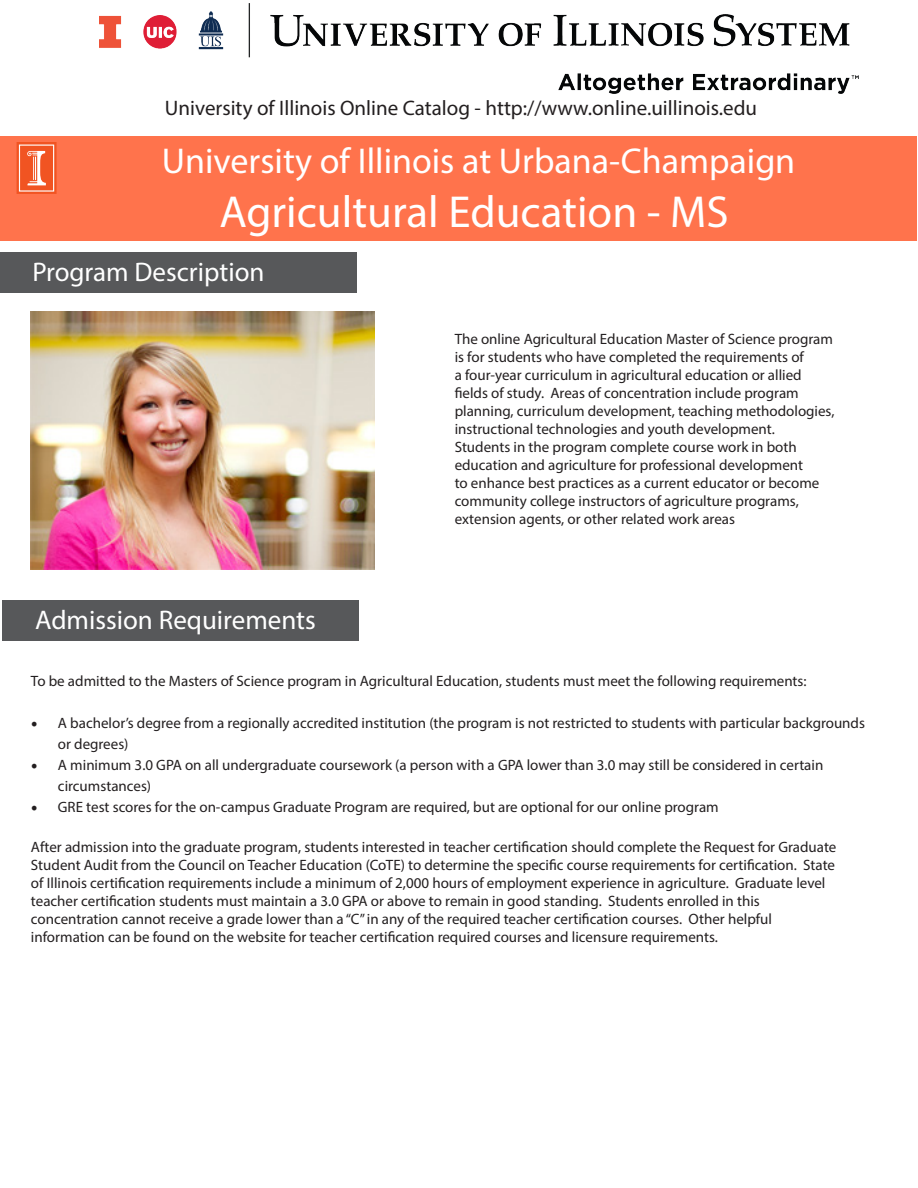
<style>
.page{position:relative;width:918px;height:1188px;background:#fff}
.page>*{position:absolute;margin:0;border:0;box-sizing:border-box;transform-origin:0 0}
.t1{font:45px "Myriad Pro";color:#fff}
.t2{font:36px "Myriad Pro";color:#fff}
.t3{font:27px "Myriad Pro";color:#fff}
.t4{font:21px "Myriad Pro";color:#231f20}
.t5{font:15px/18px "Myriad Pro";color:#231f20}
.s1{font-family:"Minion Pro";font-size:18px}
</style>
<div class="page">
<div style="left:0;top:136px;width:916px;height:105px;background:#ff734c"></div>
<div style="left:0;top:252px;width:356px;height:41px;background:#57585a"></div>
<div style="left:2px;top:600px;width:356px;height:41px;background:#57585a"></div>
<div style="left:17px;top:142px;width:40px;height:52px;border:4px solid #f15422"></div>
<div style="left:19px;top:145px;width:35px;height:47px;background:#f15422;border:1px solid #fff"></div>
<svg style="left:27px;top:151px;width:19px;height:34px"></svg>
<img style="left:30px;top:311px;width:345px;height:258px">
<img style="left:99px;top:3px;width:759px;height:90px">
<p class="t4" style="left:165px;top:95px;width:594px">University of Illinois Online Catalog - http://www.online.uillinois.edu</p>
<p class="t2" style="left:162px;top:139px;width:635px">University of Illinois at Urbana-Champaign</p>
<p class="t1" style="left:220px;top:185px;width:511px">Agricultural Education - MS</p>
<p class="t3" style="left:32px;top:255px;width:234px">Program Description</p>
<p class="t3" style="left:35px;top:604px;width:282px">Admission Requirements</p>
<p class="t5" style="left:455px;top:330px;width:381px">The online Agricultural Education Master of Science program is for students who have completed the requirements of<br>a four-year curriculum in agricultural education or allied fields of study. Areas of concentration include program planning, curriculum development, teaching methodologies, instructional technologies and youth development.<br>Students in the program complete course work in both education and agriculture for professional development<br>to enhance best practices as a current educator or become community college instructors of agriculture programs, extension agents, or other related work areas</p>
<p class="t5" style="left:31px;top:672px;width:777px">To be admitted to the Masters of Science program in Agricultural Education, students must meet the following requirements:</p>
<p class="t5" style="left:58px;top:712px;width:809px;line-height:21px;text-indent:-27px"><span class="s1">•</span> A bachelor’s degree from a regionally accredited institution (the program is not restricted to students with particular backgrounds or degrees)</p>
<p class="t5" style="left:58px;top:754px;width:767px;line-height:21px;text-indent:-27px"><span class="s1">•</span> A minimum 3.0 GPA on all undergraduate coursework (a person with a GPA lower than 3.0 may still be considered in certain circumstances)</p>
<p class="t5" style="left:31px;top:798px;width:689px"><span class="s1">•</span> GRE test scores for the on-campus Graduate Program are required, but are optional for our online program</p>
<p class="t5" style="left:31px;top:838px;width:807px">After admission into the graduate program, students interested in teacher certification should complete the Request for Graduate Student Audit from the Council on Teacher Education (CoTE) to determine the specific course requirements for certification. State of Illinois certification requirements include a minimum of 2,000 hours of employment experience in agriculture. Graduate level teacher certification students must maintain a 3.0 GPA or above to remain in good standing. Students enrolled in this concentration cannot receive a grade lower than a “C” in any of the required teacher certification courses. Other helpful information can be found on the website for teacher certification required courses and licensure requirements.</p>
</div>
